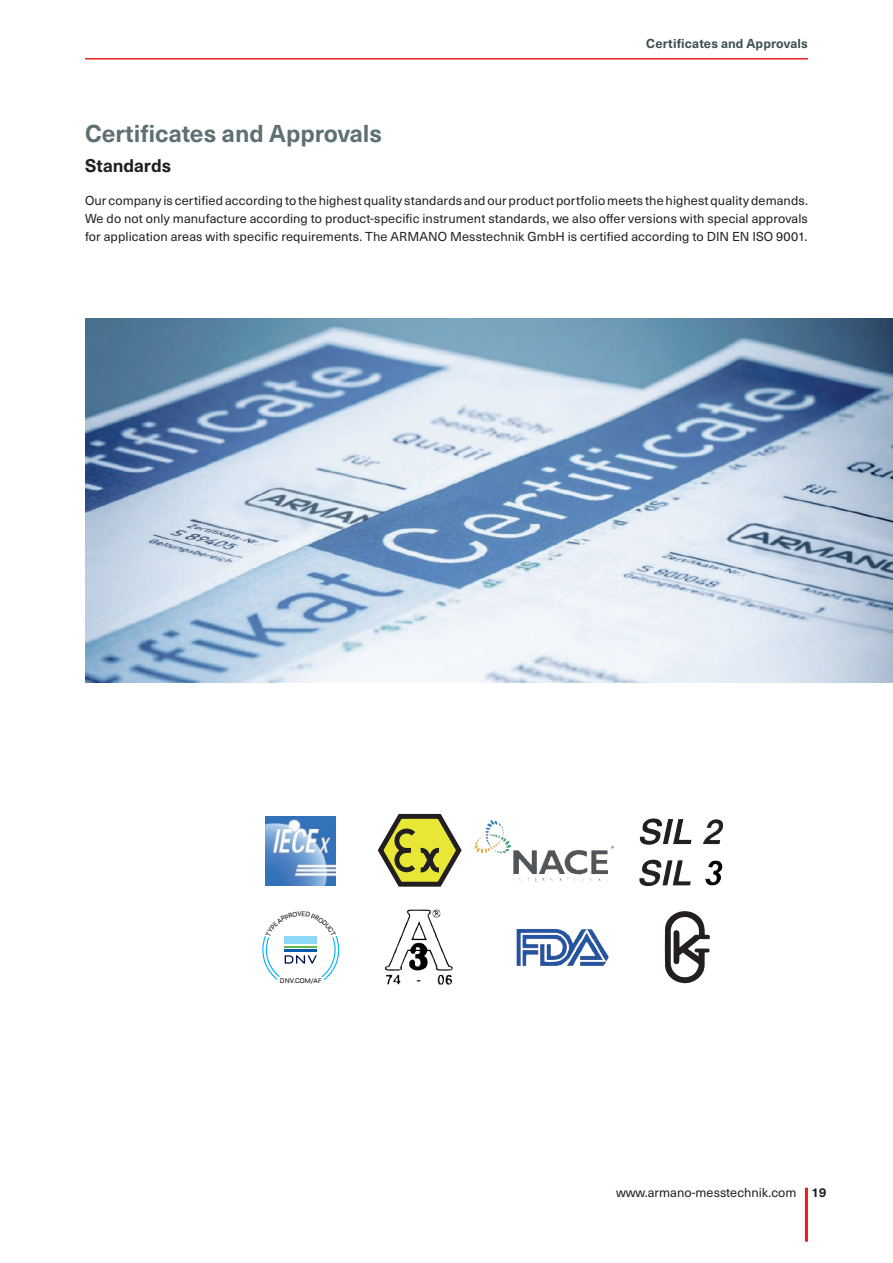
<style>
.page{position:relative;width:893px;height:1263px;background:#fff}
.page>*{position:absolute;margin:0;border:0;box-sizing:border-box;transform-origin:0 0}
.t1{font:700 24px "Neue Haas Unica W1 G";color:#5e7073}
.t2{font:700 18px "Neue Haas Unica W1 G";color:#231f20}
.t3{font:12.75px/18px "Neue Haas Unica W1 G";letter-spacing:.005em;color:#231f20;text-align:justify}
.t4{font:700 12.75px "Neue Haas Unica W1 G";letter-spacing:.01em;color:#3d4f51}
.t5{font:500 6.3px "DNV Display";letter-spacing:.01em;color:#231f20}
.s1{font-weight:700}
</style>
<div class="page">
<hr style="left:805px;top:1188px;width:3px;height:54px;background:#ee1d23">
<hr style="left:85px;top:58px;width:723px;height:2px;background:#ee1d23">
<img style="left:85px;top:319px;width:808px;height:363px">
<img style="left:640px;top:818px;width:84px;height:27px">
<img style="left:639px;top:859px;width:83px;height:27px">
<img style="left:477px;top:820px;width:33px;height:25px">
<svg style="left:378px;top:814px;width:84px;height:73px"></svg>
<img style="left:266px;top:816px;width:70px;height:69px">
<svg style="left:665px;top:911px;width:45px;height:72px"></svg>
<img style="left:517px;top:929px;width:92px;height:37px">
<img style="left:385px;top:909px;width:56px;height:62px">
<svg style="left:262px;top:936px;width:77px;height:44px"></svg>
<p class="t4" style="left:646px;top:34px;width:163px">Certificates and Approvals</p>
<h1 class="t1" style="left:85px;top:115px;width:299px">Certificates and Approvals</h1>
<h2 class="t2" style="left:85px;top:152px;width:88px">Standards</h2>
<p class="t3" style="left:85px;top:191px;width:724px">Our company is certified according to the highest quality standards and our product portfolio meets the highest quality demands.<br>We do not only manufacture according to product-specific instrument standards, we also offer versions with special approvals for application areas with specific requirements. The ARMANO Messtechnik GmbH is certified according to DIN EN ISO 9001.</p>
<p class="t5" style="left:280px;top:976px;width:43px">DNV.COM/AF</p>
<p class="t3" style="left:616px;top:1183px;width:212px">www.armano-messtechnik.com <span class="s1">19</span></p>
</div>
